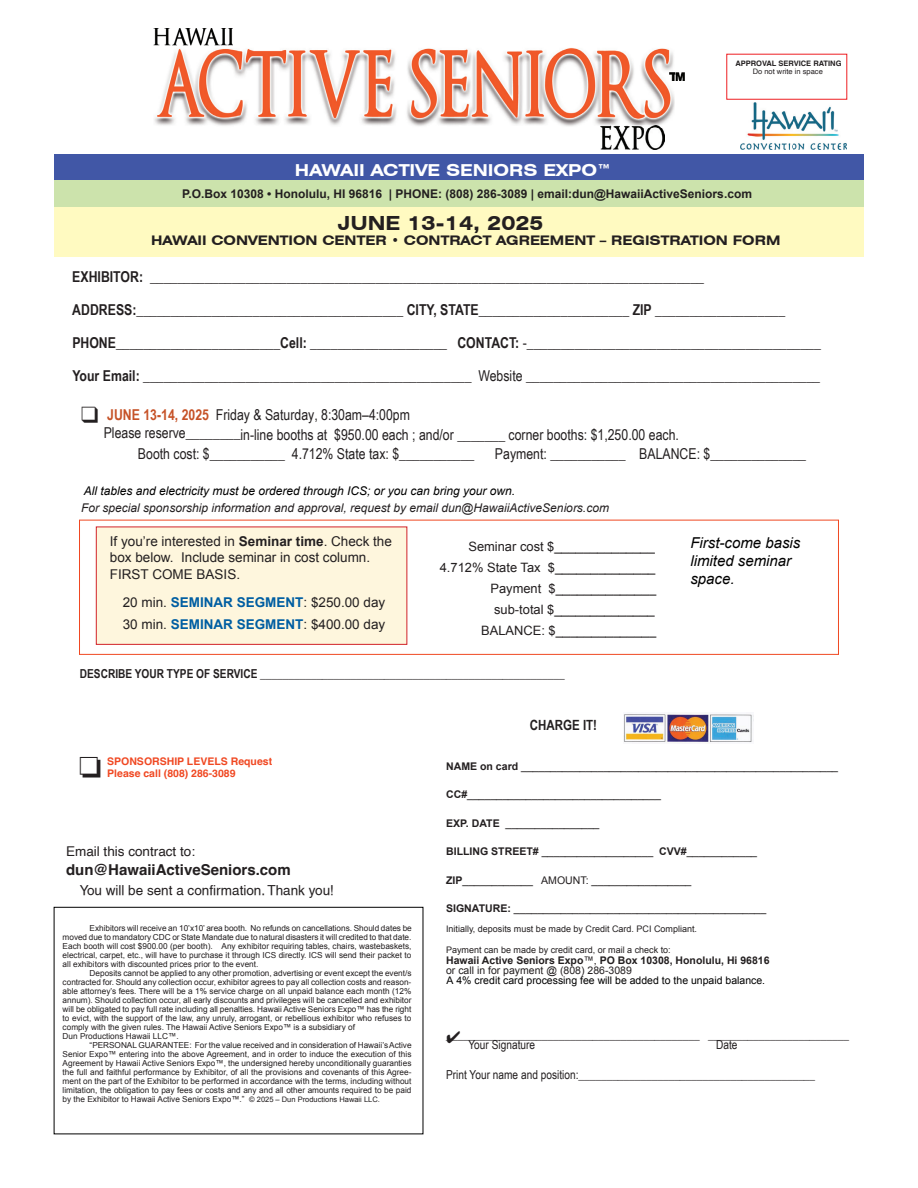
<style>
.page{position:relative;width:918px;height:1188px;background:#fff}
.page>*{position:absolute;margin:0;border:0;box-sizing:border-box;transform-origin:0 0}
.t1{font:700 expanded 19.5px "Swiss 721 BT";color:#231f20}
.t2{font:700 expanded 16.5px "Swiss 721 BT";color:#fff}
.t3{font:15px "Arial Narrow";color:#231f20}
.t4{font:700 15px "Arial Narrow";color:#231f20}
.t5{font:italic 15px/18px "Arial";color:#000}
.t6{font:700 15px "Helvetica";color:#231f20}
.t7{font:700 14.1px "Arial Narrow";color:#231f20}
.t8{font:13.5px/16.2px "Arial";color:#231f20}
.t9{font:13.5px "Hawn Helv";color:#231f20}
.t10{font:13.5px "Helvetica";color:#231f20}
.t11{font:700 expanded 13.2px "Swiss 721 BT";color:#231f20}
.t12{font:12.9px/21.1px "Arial";color:#231f20;text-align:right}
.t13{font:12.3px/9.9px "Arial Narrow";color:#231f20}
.t14{font:700 12.3px "Arial Narrow";color:#231f20}
.t15{font:italic 12px "Arial";color:#231f20}
.t16{font:700 12px "Arial";color:#231f20}
.t17{font:italic 12px "Arial";color:#000}
.t18{font:10.5px "Arial";color:#231f20}
.t19{font:700 10.5px/10.5px "Arial";color:#231f20}
.t20{font:10.5px "Arial";color:#000}
.t21{font:700 10.5px/12px "Helvetica";color:#f04822}
.t22{font:9px "Arial";color:#231f20}
.t23{font:8.25px/9px "Arial";color:#231f20;text-align:justify}
.t24{font:700 7.5px "Helvetica";color:#231f20}
.t25{font:7.5px "Helvetica";color:#231f20}
.s1{font-weight:700}
.s2{font-weight:400}
.s3{font-weight:700;color:#c65227}
.s4{font-weight:700;color:#005ea2}
.s5{font-size:7.5px}
</style>
<div class="page">
<div style="left:54px;top:154px;width:810px;height:27px;background:#4157a6"></div>
<div style="left:54px;top:207px;width:810px;height:49px;background:#fffac1"></div>
<div style="left:54px;top:181px;width:809px;height:26px;background:#cce3ac"></div>
<img style="left:624px;top:713px;width:128px;height:31px">
<div style="left:54px;top:907px;width:369px;height:227px;border:1px solid #000"></div>
<div style="left:79px;top:520px;width:760px;height:135px;border:1px solid #f04822"></div>
<div style="left:96px;top:527px;width:311px;height:117px;background:#fef6dd"></div>
<div style="left:96px;top:527px;width:311px;height:118px;border:1px solid #d1232a"></div>
<img style="left:741px;top:103px;width:106px;height:46px">
<img style="left:153px;top:28px;width:80px;height:18px">
<img style="left:154px;top:48px;width:521px;height:80px">
<svg style="left:670px;top:73px;width:15px;height:8px"></svg>
<img style="left:601px;top:125px;width:63px;height:24px">
<h2 class="t2" style="left:295px;top:160px;width:317px">HAWAII ACTIVE SENIORS EXPO™</h2>
<p class="t24" style="left:735px;top:61px;width:108px">APPROVAL SERVICE RATING</p>
<p class="t25" style="left:753px;top:68px;width:72px">Do not write in space</p>
<h3 class="t16" style="left:182px;top:187px;width:571px">P.O.Box 10308 • Honolulu, HI 96816 | PHONE: (808) 286-3089 | email:dun@HawaiiActiveSeniors.com</h3>
<h1 class="t1" style="left:338px;top:212px;width:208px">JUNE 13-14, 2025</h1>
<h3 class="t11" style="left:151px;top:232px;width:631px">HAWAII CONVENTION CENTER • CONTRACT AGREEMENT – REGISTRATION FORM</h3>
<h3 class="t3" style="left:72px;top:268px;width:633px"><span class="s1">EXHIBITOR: ___________</span>______________________________________________________________________</h3>
<h3 class="t4" style="left:72px;top:301px;width:714px">ADDRESS:____________________________<span class="s2">___________</span> CITY, STATE___________<span class="s2">___________</span> ZIP <span class="s2">___________________</span></h3>
<h3 class="t3" style="left:72px;top:334px;width:750px"><span class="s1">PHONE________________________Cell: ____</span>________________ <span class="s1">CONTACT:</span> -___________________________________________</h3>
<h3 class="t3" style="left:72px;top:367px;width:749px"><span class="s1">Your Email:</span> ________________________________________________ Website ___________________________________________</h3>
<h3 class="t3" style="left:107px;top:406px;width:304px"><span class="s3">JUNE 13-14, 2025</span> Friday &amp; Saturday, 8:30am–4:00pm</h3>
<h3 class="t3" style="left:104px;top:426px;width:577px">Please reserve________in-line booths at $950.00 each ; and/or _______ corner booths: $1,250.00 each.</h3>
<h3 class="t3" style="left:138px;top:445px;width:338px">Booth cost: $___________ 4.712% State tax: $___________</h3>
<h3 class="t3" style="left:495px;top:445px;width:313px">Payment: ___________ BALANCE: $______________</h3>
<h3 class="t17" style="left:84px;top:484px;width:433px">All tables and electricity must be ordered through ICS; or you can bring your own.</h3>
<h3 class="t15" style="left:81px;top:502px;width:529px">For special sponsorship information and approval, request by email dun@HawaiiActiveSeniors.com</h3>
<h3 class="t8" style="left:110px;top:534px;width:284px">If you’re interested in <span class="s1">Seminar time</span>. Check the box below. Include seminar in cost column.<br>FIRST COME BASIS.</h3>
<h3 class="t12" style="left:440px;top:536px;width:218px">Seminar cost $______________<br>4.712% State Tax $______________<br>Payment $______________ sub-total $______________<br>BALANCE: $______________</h3>
<h3 class="t14" style="left:80px;top:667px;width:486px">DESCRIBE YOUR TYPE OF SERVICE ___________________________________________________<span class="s2">___</span></h3>
<h3 class="t8" style="left:123px;top:591px;width:264px;line-height:22.5px">20 min. <span class="s4">SEMINAR SEGMENT</span>: $250.00 day<br>30 min. <span class="s4">SEMINAR SEGMENT</span>: $400.00 day</h3>
<h3 class="t5" style="left:690px;top:534px;width:112px">First-come basis limited seminar space.</h3>
<p class="t21" style="left:107px;top:756px;width:166px">SPONSORSHIP LEVELS Request<br>Please call (808) 286-3089</p>
<h3 class="t10" style="left:66px;top:845px;width:131px">Email this contract to:</h3>
<h3 class="t6" style="left:66px;top:864px;width:226px">dun@HawaiiActiveSeniors.com</h3>
<h3 class="t9" style="left:80px;top:885px;width:256px">You will be sent a confirmation. Thank you!</h3>
<p class="t23" style="left:63px;top:923px;width:351px;text-indent:27px">Exhibitors will receive an 10’x10’ area booth. No refunds on cancellations. Should dates be moved due to mandatory CDC or State Mandate due to natural disasters it will credited to that date.<br>Each booth will cost $900.00 (per booth). Any exhibitor requiring tables, chairs, wastebaskets, electrical, carpet, etc., will have to purchase it through ICS directly. ICS will send their packet to all exhibitors with discounted prices prior to the event.</p>
<p class="t23" style="left:63px;top:968px;width:350px;text-align:left;text-indent:27px">Deposits cannot be applied to any other promotion, advertising or event except the event/s contracted for. Should any collection occur, exhibitor agrees to pay all collection costs and reason&shy;able attorney’s fees. There will be a 1% service charge on all unpaid balance each month (12% annum). Should collection occur, all early discounts and privileges will be cancelled and exhibitor will be obligated to pay full rate including all penalties. Hawaii Active Seniors Expo™ has the right to evict, with the support of the law, any unruly, arrogant, or rebellious exhibitor who refuses to comply with the given rules. The Hawaii Active Seniors Expo™ is a subsidiary of<br>Dun Productions Hawaii LLC™.</p>
<p class="t23" style="left:63px;top:1040px;width:350px;text-indent:27px">“PERSONAL GUARANTEE: For the value received and in consideration of Hawaii’s Active Senior Expo™ entering into the above Agreement, and in order to induce the execution of this Agreement by Hawaii Active Seniors Expo™, the undersigned hereby unconditionally guaranties the full and faithful performance by Exhibitor, of all the provisions and covenants of this Agree&shy;ment on the part of the Exhibitor to be performed in accordance with the terms, including without limitation, the obligation to pay fees or costs and any and all other amounts required to be paid by the Exhibitor to Hawaii Active Seniors Expo™.” <span class="s5">© 2025 – Dun Productions Hawaii LLC.</span></p>
<h3 class="t7" style="left:530px;top:717px;width:69px">CHARGE IT!</h3>
<p class="t18" style="left:446px;top:760px;width:394px"><span class="s1">NAME on card</span> ______________________________________________________</p>
<p class="t18" style="left:446px;top:789px;width:216px"><span class="s1">CC#</span>_________________________________</p>
<p class="t18" style="left:446px;top:817px;width:155px"><span class="s1">EXP. DATE</span> ________________</p>
<p class="t18" style="left:446px;top:846px;width:313px"><span class="s1">BILLING STREET#</span> ___________________ <span class="s1">CVV#</span>____________</p>
<p class="t18" style="left:446px;top:874px;width:247px"><span class="s1">ZIP</span>____________ AMOUNT: _________________</p>
<p class="t18" style="left:446px;top:903px;width:322px"><span class="s1">SIGNATURE:</span> ___________________________________________</p>
<p class="t22" style="left:446px;top:924px;width:252px">Initially, deposits must be made by Credit Card. PCI Compliant.</p>
<p class="t22" style="left:446px;top:945px;width:226px">Payment can be made by credit card, or mail a check to:</p>
<p class="t19" style="left:446px;top:955px;width:325px">Hawaii Active Seniors Expo<span class="s2">™,</span> PO Box 10308, Honolulu, Hi 96816 <span class="s2">or call in for payment @ (808) 286-3089</span></p>
<p class="t20" style="left:447px;top:975px;width:320px">A 4% credit card processing fee will be added to the unpaid balance.</p>
<h3 class="t13" style="left:468px;top:1030px;width:382px;text-indent:-22px">_____________________________________________ _________________________<br>Your Signature</h3>
<h3 class="t13" style="left:716px;top:1040px;width:23px">Date</h3>
<h3 class="t13" style="left:446px;top:1069px;width:371px">Print Your name and position:__________________________________________</h3>
</div>
